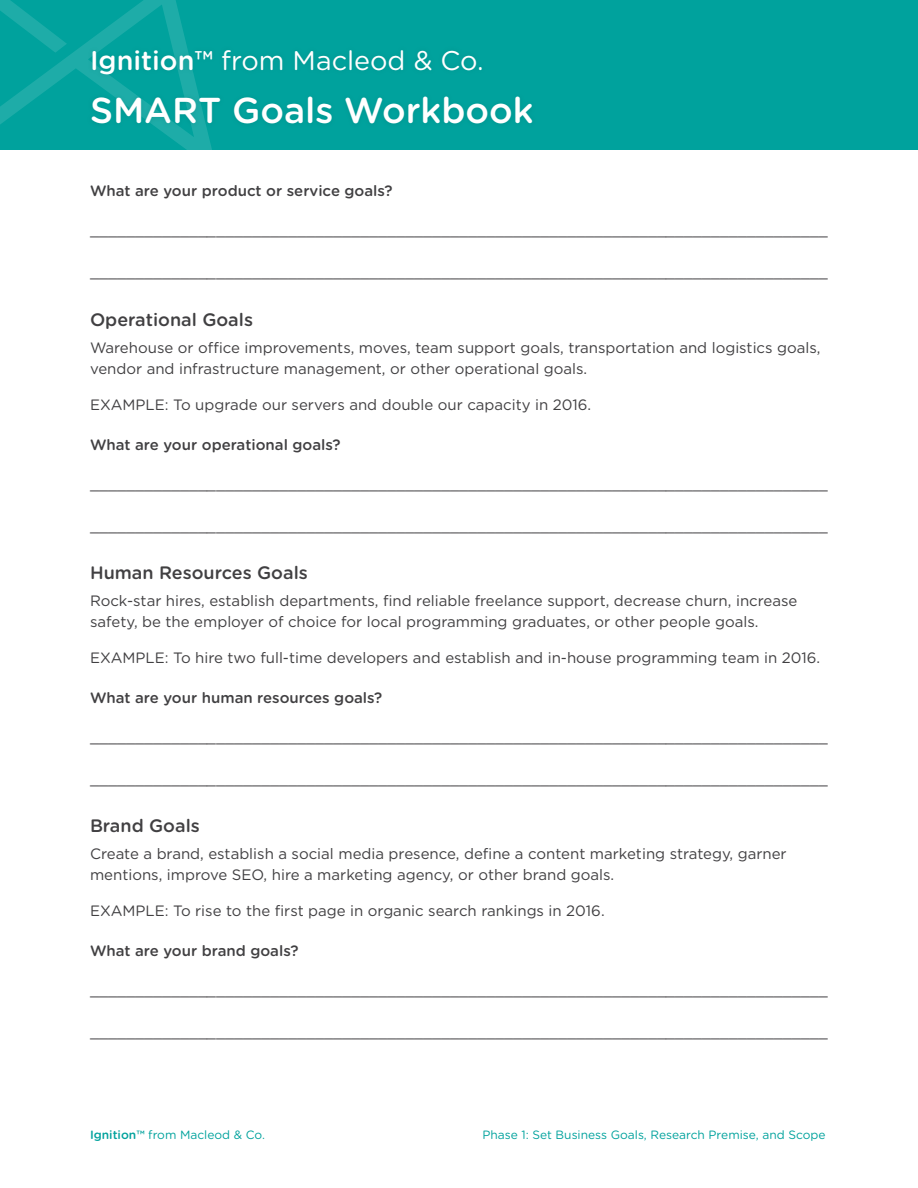
<style>
.page{position:relative;width:918px;height:1188px;background:#fff}
.page>*{position:absolute;margin:0;border:0;box-sizing:border-box;transform-origin:0 0}
.t1{font:500 36px "Gotham Rounded";color:#fff}
.t2{font:27px "Gotham Rounded";color:#fff}
.t3{font:500 18px "Gotham Rounded";color:#414042}
.t4{font:15px/21px "Gotham HTF";color:#414042}
.t5{font:500 15px "Gotham Rounded";color:#414042}
.t6{font:12px "Gotham Rounded";color:#00a29d}
.s1{font-weight:500}
.s2{font-family:"Gotham Rounded"}
</style>
<div class="page">
<div style="left:0;top:0;width:918px;height:150px;background:#00a29d"></div>
<svg style="left:0;top:0;width:212px;height:150px"></svg>
<div style="left:87px;top:45px;width:450px;height:84px;background:#00665e;opacity:.22"></div>
<h2 class="t2" style="left:90px;top:42px;width:395px"><span class="s1">Ignition™</span> from Macleod &amp; Co.</h2>
<h1 class="t1" style="left:90px;top:85px;width:445px">SMART Goals Workbook</h1>
<p class="t5" style="left:90px;top:180px;width:304px">What are your product or service goals?</p>
<p class="t4" style="left:90px;top:219px;width:739px">__________________________________________________________________________________</p>
<p class="t4" style="left:90px;top:261px;width:739px">__________________________________________________________________________________</p>
<p class="t3" style="left:90px;top:307px;width:165px">Operational Goals</p>
<p class="t4" style="left:90px;top:337px;width:732px">Warehouse or office improvements, moves, team support goals, transportation and logistics goals, vendor and infrastructure management, or other operational goals.</p>
<p class="t4" style="left:90px;top:394px;width:503px"><span class="s2">EXAMPLE:</span> To upgrade our servers and double our capacity in 2016.</p>
<p class="t5" style="left:90px;top:434px;width:252px">What are your operational goals?</p>
<p class="t4" style="left:90px;top:473px;width:739px">__________________________________________________________________________________</p>
<p class="t4" style="left:90px;top:515px;width:739px">__________________________________________________________________________________</p>
<p class="t3" style="left:90px;top:560px;width:219px">Human Resources Goals</p>
<p class="t4" style="left:90px;top:590px;width:709px">Rock-star hires, establish departments, find reliable freelance support, decrease churn, increase safety, be the employer of choice for local programming graduates, or other people goals.</p>
<p class="t4" style="left:90px;top:647px;width:732px"><span class="s2">EXAMPLE:</span> To hire two full-time developers and establish and in-house programming team in 2016.</p>
<p class="t5" style="left:90px;top:687px;width:294px">What are your human resources goals?</p>
<p class="t4" style="left:90px;top:726px;width:739px">__________________________________________________________________________________</p>
<p class="t4" style="left:90px;top:768px;width:739px">__________________________________________________________________________________</p>
<p class="t3" style="left:90px;top:813px;width:111px">Brand Goals</p>
<p class="t4" style="left:90px;top:843px;width:698px">Create a brand, establish a social media presence, define a content marketing strategy, garner mentions, improve SEO, hire a marketing agency, or other brand goals.</p>
<p class="t4" style="left:90px;top:900px;width:516px"><span class="s2">EXAMPLE:</span> To rise to the first page in organic search rankings in 2016.</p>
<p class="t5" style="left:90px;top:940px;width:210px">What are your brand goals?</p>
<p class="t4" style="left:90px;top:979px;width:739px">__________________________________________________________________________________</p>
<p class="t4" style="left:90px;top:1021px;width:739px">__________________________________________________________________________________</p>
<p class="t6" style="left:90px;top:1127px;width:176px"><span class="s1">Ignition™</span> from Macleod &amp; Co.</p>
<p class="t6" style="left:482px;top:1127px;width:345px">Phase 1: Set Business Goals, Research Premise, and Scope</p>
</div>
